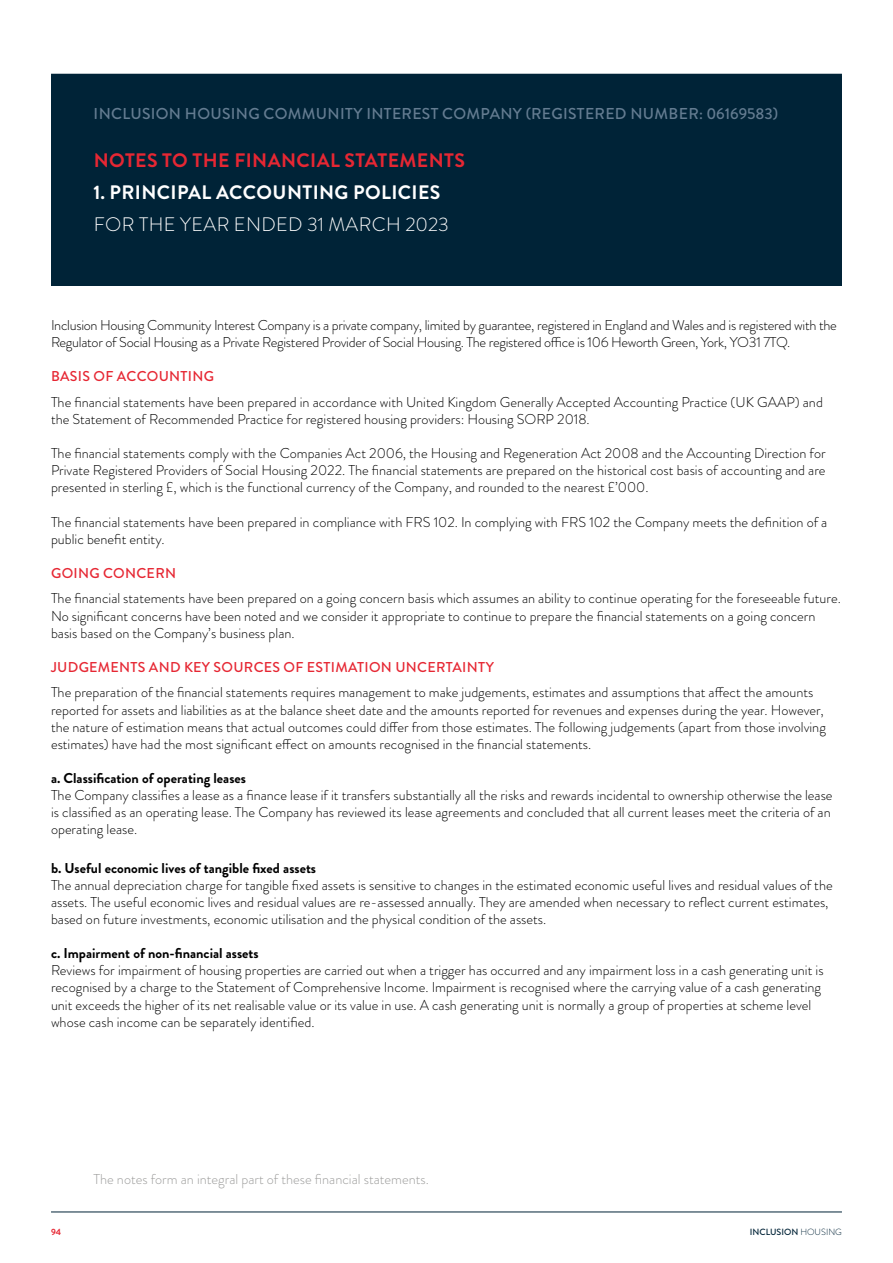
<style>
.page{position:relative;width:893px;height:1263px;background:#fff}
.page>*{position:absolute;margin:0;border:0;box-sizing:border-box;transform-origin:0 0}
.t1{font:700 19.5px "Brandon Grotesque";letter-spacing:.02em;color:#e62733}
.t2{font:700 19.5px "Brandon Grotesque";letter-spacing:.02em;color:#fff}
.t3{font:300 19.5px "Brandon Grotesque";letter-spacing:.02em;color:#fff}
.t4{font:500 15.75px "Brandon Grotesque";letter-spacing:.02em;color:#647c91}
.t5{font:300 14.25px/17.1px "Brandon Grotesque";color:#000}
.t6{font:300 14.25px/17.1px "Brandon Grotesque";letter-spacing:-.02em;color:#000}
.t7{font:700 14.25px "Brandon Grotesque";color:#000}
.t8{font:500 14.25px "Brandon Grotesque";letter-spacing:.02em;color:#e62733}
.t9{font:300 14.25px "Brandon Grotesque";color:#9d9d9c}
.t10{font:500 9px "Brandon Grotesque";color:#002337}
.t11{font:700 9px "Brandon Grotesque";color:#e62733}
.s1{font-weight:300}
</style>
<div class="page">
<div style="left:51px;top:77px;width:791px;height:209px;background:#002337"></div>
<div style="left:51px;top:74px;width:791px;height:6px;background:#002337"></div>
<hr style="left:51px;top:1212px;width:791px;height:1px;background:#002337">
<p class="t4" style="left:94px;top:103px;width:686px">INCLUSION HOUSING COMMUNITY INTEREST COMPANY (REGISTERED NUMBER: 06169583)</p>
<h1 class="t1" style="left:94px;top:147px;width:373px">NOTES TO THE FINANCIAL STATEMENTS</h1>
<h1 class="t2" style="left:94px;top:179px;width:348px">1. PRINCIPAL ACCOUNTING POLICIES</h1>
<h1 class="t3" style="left:94px;top:211px;width:357px">FOR THE YEAR ENDED 31 MARCH 2023</h1>
<p class="t6" style="left:51px;top:316px;width:787px">Inclusion Housing Community Interest Company is a private company, limited by guarantee, registered in England and Wales and is registered with the<br>Regulator of Social Housing as a Private Registered Provider of Social Housing. The registered office is 106 Heworth Green, York, YO31 7TQ.</p>
<p class="t8" style="left:51px;top:366px;width:164px">BASIS OF ACCOUNTING</p>
<p class="t5" style="left:51px;top:393px;width:773px">The financial statements have been prepared in accordance with United Kingdom Generally Accepted Accounting Practice (UK GAAP) and the Statement of Recommended Practice for registered housing providers: Housing SORP 2018.</p>
<p class="t5" style="left:51px;top:445px;width:776px;text-align:justify">The financial statements comply with the Companies Act 2006, the Housing and Regeneration Act 2008 and the Accounting Direction for Private Registered Providers of Social Housing 2022. The financial statements are prepared on the historical cost basis of accounting and are presented in sterling £, which is the functional currency of the Company, and rounded to the nearest £’000.</p>
<p class="t5" style="left:51px;top:513px;width:778px">The financial statements have been prepared in compliance with FRS 102. In complying with FRS 102 the Company meets the definition of a public benefit entity.</p>
<p class="t8" style="left:51px;top:563px;width:127px">GOING CONCERN</p>
<p class="t5" style="left:51px;top:590px;width:791px">The financial statements have been prepared on a going concern basis which assumes an ability to continue operating for the foreseeable future.<br>No significant concerns have been noted and we consider it appropriate to continue to prepare the financial statements on a going concern basis based on the Company’s business plan.</p>
<p class="t8" style="left:51px;top:657px;width:444px">JUDGEMENTS AND KEY SOURCES OF ESTIMATION UNCERTAINTY</p>
<p class="t5" style="left:51px;top:684px;width:776px">The preparation of the financial statements requires management to make judgements, estimates and assumptions that affect the amounts reported for assets and liabilities as at the balance sheet date and the amounts reported for revenues and expenses during the year. However, the nature of estimation means that actual outcomes could differ from those estimates. The following judgements (apart from those involving estimates) have had the most significant effect on amounts recognised in the financial statements.</p>
<p class="t7" style="left:51px;top:768px;width:197px">a. Classification of operating leases</p>
<p class="t5" style="left:51px;top:787px;width:783px">The Company classifies a lease as a finance lease if it transfers substantially all the risks and rewards incidental to ownership otherwise the lease is classified as an operating lease. The Company has reviewed its lease agreements and concluded that all current leases meet the criteria of an operating lease.</p>
<p class="t7" style="left:51px;top:858px;width:267px">b. Useful economic lives of tangible fixed assets</p>
<p class="t5" style="left:51px;top:876px;width:783px">The annual depreciation charge for tangible fixed assets is sensitive to changes in the estimated economic useful lives and residual values of the assets. The useful economic lives and residual values are re-assessed annually. They are amended when necessary to reflect current estimates, based on future investments, economic utilisation and the physical condition of the assets.</p>
<p class="t7" style="left:51px;top:943px;width:209px">c. Impairment of non-financial assets</p>
<p class="t5" style="left:51px;top:962px;width:774px">Reviews for impairment of housing properties are carried out when a trigger has occurred and any impairment loss in a cash generating unit is recognised by a charge to the Statement of Comprehensive Income. Impairment is recognised where the carrying value of a cash generating unit exceeds the higher of its net realisable value or its value in use. A cash generating unit is normally a group of properties at scheme level whose cash income can be separately identified.</p>
<p class="t9" style="left:94px;top:1169px;width:337px">The notes form an integral part of these financial statements.</p>
<p class="t11" style="left:51px;top:1226px;width:12px">94</p>
<p class="t10" style="left:750px;top:1226px;width:94px">INCLUSION <span class="s1">HOUSING</span></p>
</div>
